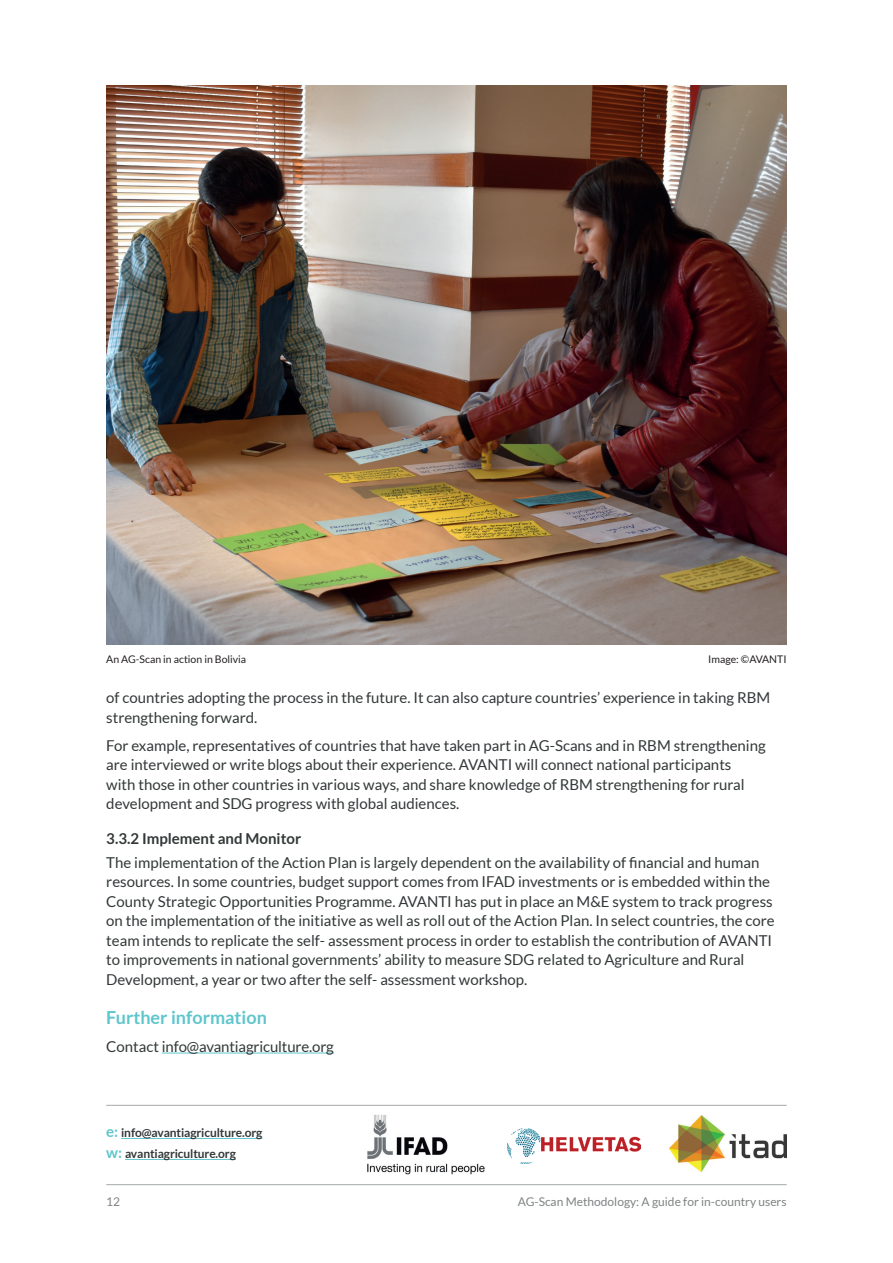
<style>
.page{position:relative;width:893px;height:1263px;background:#fff}
.page>*{position:absolute;margin:0;border:0;box-sizing:border-box;transform-origin:0 0}
.t1{font:700 18px "Lato";color:#5ec6cc}
.t2{font:15px/19.5px "Lato";color:#323738}
.t3{font:700 15px "Lato";color:#323738}
.t4{font:700 12px/21px "Lato";letter-spacing:-.01em;color:#323738}
.t5{font:12px "Lato";color:#7f8283}
.t6{font:10.5px "Lato";color:#231f20}
.s1{font-size:15px;color:#5ec6cc}
</style>
<div class="page">
<hr style="left:106px;top:1184px;width:681px;height:1px;background:#a6a9aa">
<hr style="left:162px;top:1053px;width:172px;height:1px;background:#5ec6cc">
<hr style="left:106px;top:1105px;width:681px;height:1px;background:#a6a9aa">
<img style="left:368px;top:1114px;width:117px;height:60px">
<img style="left:507px;top:1129px;width:133px;height:35px">
<img style="left:669px;top:1116px;width:118px;height:55px">
<hr style="left:121px;top:1138px;width:141px;height:1px;background:#5ec6cc">
<hr style="left:125px;top:1159px;width:111px;height:1px;background:#5ec6cc">
<img style="left:106px;top:85px;width:681px;height:559px">
<p class="t6" style="left:106px;top:653px;width:141px">An AG-Scan in action in Bolivia</p>
<p class="t6" style="left:708px;top:653px;width:80px">Image: ©AVANTI</p>
<p class="t2" style="left:106px;top:688px;width:665px">of countries adopting the process in the future. It can also capture countries’ experience in taking RBM strengthening forward.</p>
<p class="t2" style="left:106px;top:735px;width:661px">For example, representatives of countries that have taken part in AG-Scans and in RBM strengthening are interviewed or write blogs about their experience. AVANTI will connect national participants<br>with those in other countries in various ways, and share knowledge of RBM strengthening for rural development and SDG progress with global audiences.</p>
<p class="t3" style="left:106px;top:830px;width:196px">3.3.2 Implement and Monitor</p>
<p class="t2" style="left:106px;top:853px;width:670px">The implementation of the Action Plan is largely dependent on the availability of financial and human resources. In some countries, budget support comes from IFAD investments or is embedded within the County Strategic Opportunities Programme. AVANTI has put in place an M&amp;E system to track progress on the implementation of the initiative as well as roll out of the Action Plan. In select countries, the core team intends to replicate the self- assessment process in order to establish the contribution of AVANTI to improvements in national governments’ ability to measure SDG related to Agriculture and Rural Development, a year or two after the self- assessment workshop.</p>
<p class="t1" style="left:106px;top:1007px;width:162px">Further information</p>
<p class="t2" style="left:106px;top:1036px;width:229px">Contact info@avantiagriculture.org</p>
<p class="t4" style="left:106px;top:1122px;width:158px"><span class="s1">e:</span> info@avantiagriculture.org <span class="s1">w:</span> avantiagriculture.org</p>
<p class="t5" style="left:106px;top:1195px;width:15px">12</p>
<p class="t5" style="left:518px;top:1195px;width:270px">AG-Scan Methodology: A guide for in-country users</p>
</div>
